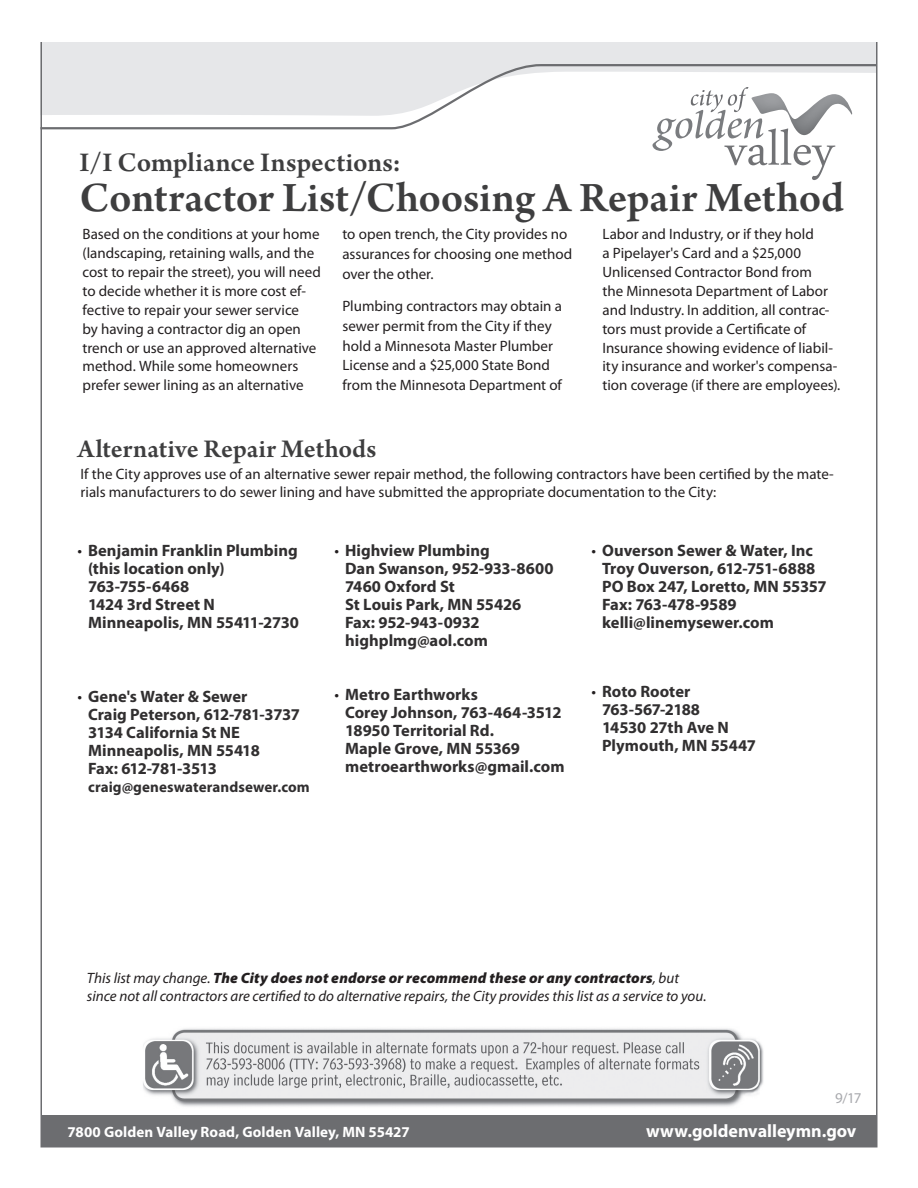
<style>
.page{position:relative;width:918px;height:1188px;background:#fff}
.page>*{position:absolute;margin:0;border:0;box-sizing:border-box;transform-origin:0 0}
.t1{font:600 44.25px "Arno Pro";color:#3e3e3f}
.t2{font:600 28.5px "Arno Pro";letter-spacing:.005em;color:#3e3e3f}
.t3{font:600 27px "Arno Pro";color:#3e3e3f}
.t4{font:700 18px "Myriad Pro";color:#fff}
.t5{font:700 16.5px/18px "Myriad Pro";color:#312f30}
.t6{font:15px/18.9px "Myriad Pro";color:#231f20}
.t7{font:italic 15px/18px "Myriad Pro";letter-spacing:-.005em;color:#231f20}
.t8{font:700 15px "Myriad Pro";letter-spacing:.005em;color:#fff}
.t9{font:700 15px "Myriad Pro";letter-spacing:.005em;color:#312f30}
.t10{font:15px "Myriad Pro";color:#a8a9ad}
.s1{font-weight:400;color:#231f20}
.s2{font-weight:900}
</style>
<div class="page">
<div style="left:41px;top:1115px;width:836px;height:32px;background:#6c6d70"></div>
<svg style="left:652px;top:130px;width:184px;height:50px"></svg>
<img style="left:143px;top:1028px;width:621px;height:79px">
<div style="left:43px;top:43px;width:832px;height:20px;background:#e6e7e9"></div>
<svg style="left:40px;top:63px;width:838px;height:67px"></svg>
<h2 class="t2" style="left:80px;top:146px;width:323px">I/I Compliance Inspections:</h2>
<h1 class="t1" style="left:80px;top:173px;width:766px">Contractor List/Choosing A Repair Method</h1>
<p class="t6" style="left:82px;top:225px;width:240px">Based on the conditions at your home (landscaping, retaining walls, and the cost to repair the street), you will need to decide whether it is more cost ef&shy;fective to repair your sewer service<br>by having a contractor dig an open trench or use an approved alternative method. While some homeowners prefer sewer lining as an alternative</p>
<p class="t6" style="left:342px;top:224px;width:231px;line-height:19.8px">to open trench, the City provides no assurances for choosing one method over the other.</p>
<p class="t6" style="left:342px;top:296px;width:221px;line-height:19.8px">Plumbing contractors may obtain a sewer permit from the City if they hold a Minnesota Master Plumber<br>License and a $25,000 State Bond from the Minnesota Department of</p>
<p class="t6" style="left:602px;top:224px;width:239px">Labor and Industry, or if they hold<br>a Pipelayer's Card and a $25,000<br>Unlicensed Contractor Bond from<br>the Minnesota Department of Labor and Industry. In addition, all contrac&shy;tors must provide a Certificate of Insurance showing evidence of liabil&shy;ity insurance and worker's compensa&shy;tion coverage (if there are employees).</p>
<h3 class="t3" style="left:78px;top:433px;width:300px">Alternative Repair Methods</h3>
<p class="t6" style="left:81px;top:465px;width:755px;line-height:18px">If the City approves use of an alternative sewer repair method, the following contractors have been certified by the mate&shy;rials manufacturers to do sewer lining and have submitted the appropriate documentation to the City:</p>
<p class="t5" style="left:88px;top:541px;width:212px;text-indent:-10px"><span class="s1">•</span> Benjamin Franklin Plumbing (this location only)<br>763-755-6468<br>1424 3rd Street N<br>Minneapolis, MN 55411-2730</p>
<p class="t5" style="left:88px;top:687px;width:213px;text-indent:-10px"><span class="s1">•</span> Gene's Water &amp; Sewer<br>Craig Peterson, 612-781-3737<br>3134 California St NE<br>Minneapolis, MN 55418<br>Fax: 612-781-3513</p>
<p class="t9" style="left:88px;top:777px;width:223px">craig@geneswaterandsewer.com</p>
<p class="t5" style="left:345px;top:541px;width:210px;text-indent:-10px"><span class="s1">•</span> Highview Plumbing<br>Dan Swanson, 952-933-8600<br>7460 Oxford St<br>St Louis Park, MN 55426<br>Fax: 952-943-0932 highplmg@aol.com</p>
<p class="t5" style="left:345px;top:685px;width:221px;text-indent:-10px"><span class="s1">•</span> Metro Earthworks<br>Corey Johnson, 763-464-3512<br>18950 Territorial Rd.<br>Maple Grove, MN 55369 metroearthworks@gmail.com</p>
<p class="t5" style="left:602px;top:541px;width:226px;text-indent:-10px"><span class="s1">•</span> Ouverson Sewer &amp; Water, Inc<br>Troy Ouverson, 612-751-6888<br>PO Box 247, Loretto, MN 55357<br>Fax: 763-478-9589 kelli@linemysewer.com</p>
<p class="t5" style="left:602px;top:682px;width:155px;text-indent:-10px"><span class="s1">•</span> Roto Rooter<br>763-567-2188<br>14530 27th Ave N<br>Plymouth, MN 55447</p>
<p class="t7" style="left:87px;top:969px;width:621px">This list may change. <span class="s2">The City does not endorse or recommend these or any contractors</span>, but since not all contractors are certified to do alternative repairs, the City provides this list as a service to you.</p>
<p class="t10" style="left:835px;top:1089px;width:28px">9/17</p>
<p class="t8" style="left:68px;top:1122px;width:344px">7800 Golden Valley Road, Golden Valley, MN 55427</p>
<p class="t4" style="left:646px;top:1119px;width:212px">www.goldenvalleymn.gov</p>
</div>
